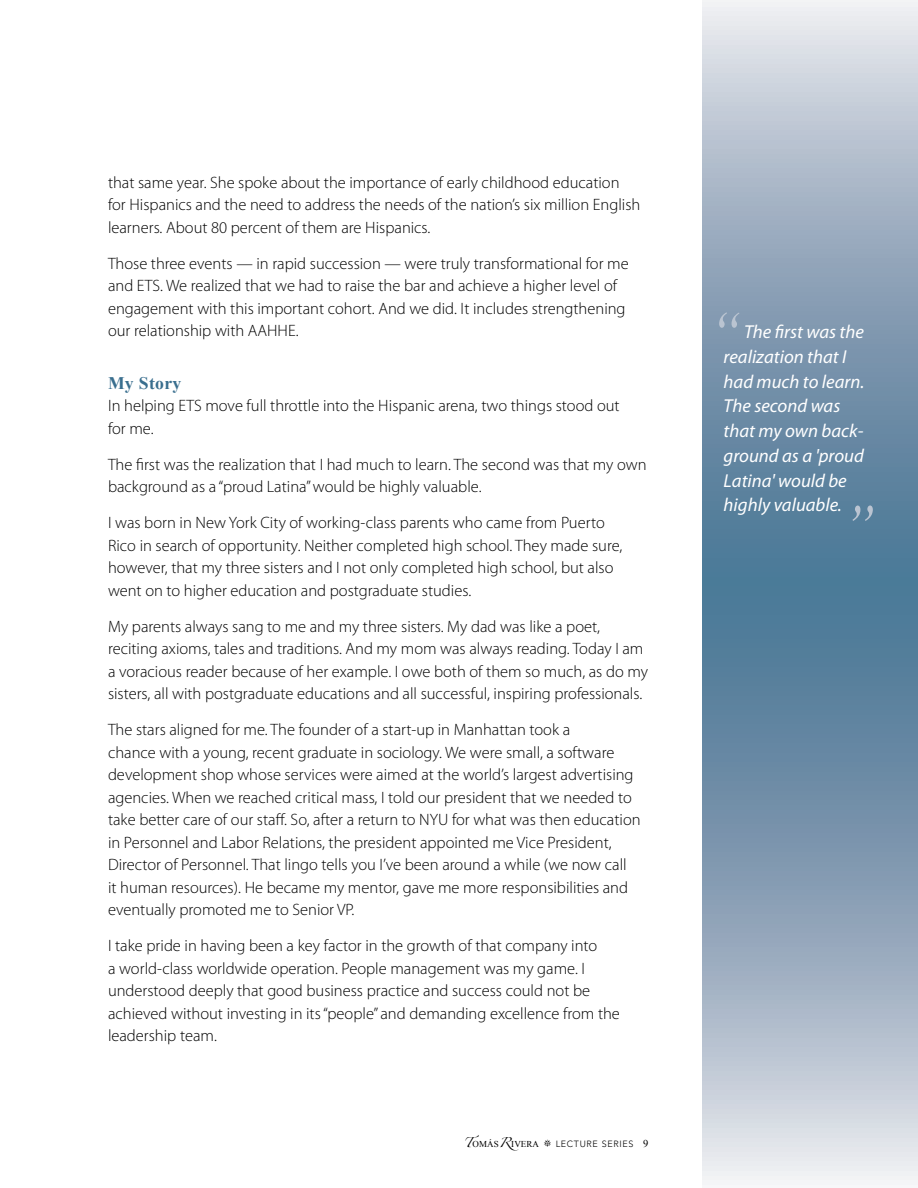
<style>
.page{position:relative;width:918px;height:1188px;background:#fff}
.page>*{position:absolute;margin:0;border:0;box-sizing:border-box;transform-origin:0 0}
.t1{font:italic 72px "Times New Roman";color:#bac4d1;scale:.77 1}
.t2{font:italic 18.75px/24.8px "Myriad Pro";color:#fff}
.t3{font:700 17.7px "Times New Roman";letter-spacing:.02em;color:#396e8e}
.P__body{font:300 16.5px/22.5px "Myriad Pro";color:#000}
.t4{font:300 9px "Avenir LT Std";letter-spacing:.075em;color:#000}
.s1{font-family:"Zapfino";font-weight:400}
.s2{font-family:"Times New Roman";font-weight:400}
.s3{font-family:"Times New Roman";font-weight:400;font-size:10.5px}
</style>
<div class="page">
<svg style="left:702px;top:0;width:216px;height:1185px;background:#8fa5ba"></svg>
<p class="P__body" style="left:108px;top:171px;width:534px">that same year. She spoke about the importance of early childhood education for Hispanics and the need to address the needs of the nation’s six million English learners. About 80 percent of them are Hispanics.</p>
<p class="P__body" style="left:108px;top:252px;width:522px">Those three events — in rapid succession — were truly transformational for me and ETS. We realized that we had to raise the bar and achieve a higher level of engagement with this important cohort. And we did. It includes strengthening our relationship with AAHHE.</p>
<h3 class="t3" style="left:108px;top:370px;width:75px">My Story</h3>
<p class="P__body" style="left:108px;top:395px;width:513px">In helping ETS move full throttle into the Hispanic arena, two things stood out for me.</p>
<p class="P__body" style="left:108px;top:453px;width:540px">The first was the realization that I had much to learn. The second was that my own background as a “proud Latina” would be highly valuable.</p>
<p class="P__body" style="left:108px;top:512px;width:516px">I was born in New York City of working-class parents who came from Puerto Rico in search of opportunity. Neither completed high school. They made sure, however, that my three sisters and I not only completed high school, but also went on to higher education and postgraduate studies.</p>
<p class="P__body" style="left:108px;top:615px;width:542px">My parents always sang to me and my three sisters. My dad was like a poet, reciting axioms, tales and traditions. And my mom was always reading. Today I am a voracious reader because of her example. I owe both of them so much, as do my sisters, all with postgraduate educations and all successful, inspiring professionals.</p>
<p class="P__body" style="left:108px;top:719px;width:534px">The stars aligned for me. The founder of a start-up in Manhattan took a<br>chance with a young, recent graduate in sociology. We were small, a software development shop whose services were aimed at the world’s largest advertising agencies. When we reached critical mass, I told our president that we needed to take better care of our staff. So, after a return to NYU for what was then education in Personnel and Labor Relations, the president appointed me Vice President, Director of Personnel. That lingo tells you I’ve been around a while (we now call<br>it human resources). He became my mentor, gave me more responsibilities and eventually promoted me to Senior VP.</p>
<p class="P__body" style="left:108px;top:935px;width:513px">I take pride in having been a key factor in the growth of that company into<br>a world-class worldwide operation. People management was my game. I understood deeply that good business practice and success could not be achieved without investing in its “people” and demanding excellence from the leadership team.</p>
<p class="t4" style="left:464px;top:1139px;width:186px"><span class="s1">T</span><span class="s2">OMÁS</span><span class="s1">R</span><span class="s2">IVERA</span> • LECTURE SERIES <span class="s3">9</span></p>
<h1 class="t1" style="left:708px;top:287px;width:42px">“</h1>
<p class="t2" style="left:724px;top:320px;width:142px;text-indent:20px">The first was the realization that I had much to learn.<br>The second was that my own back&shy;ground as a 'proud<br>Latina' would be highly valuable.</p>
<h1 class="t1" style="left:842px;top:481px;width:42px">”</h1>
</div>
